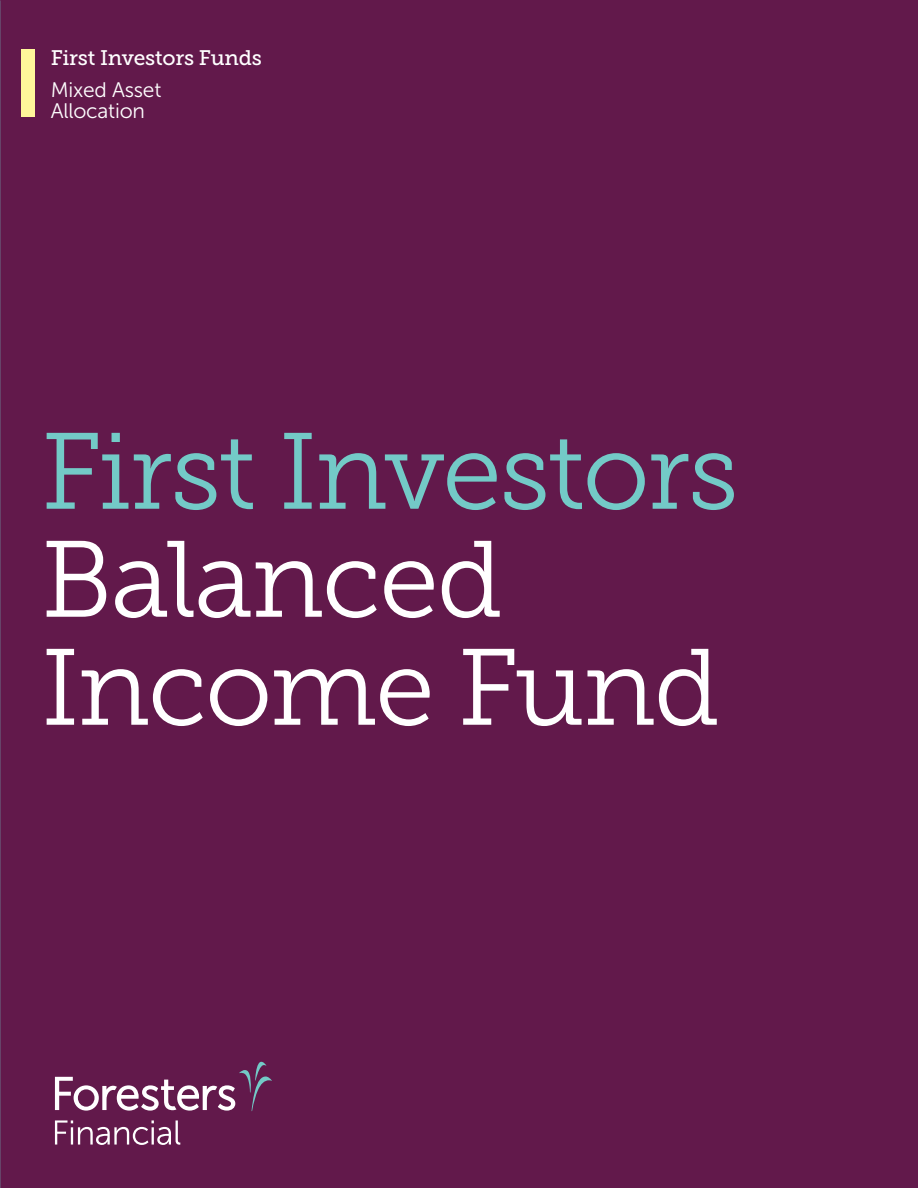
<style>
.page{position:relative;width:918px;height:1188px;background:#62194b}
.page>*{position:absolute;margin:0;border:0;box-sizing:border-box;transform-origin:0 0}
.t1{font:108px/108px "Museo Slab 300";letter-spacing:-.02em;color:#fff}
.Product_Descriptor{font:21px/21px "Museo Sans 300";letter-spacing:-.01em;color:#fff}
.Product_Title{font:21px "Museo Slab 500";letter-spacing:-.01em;color:#fff}
.s1{color:#73cac7}
</style>
<div class="page">
<div style="left:22px;top:50px;width:13px;height:67px;background:#fff79a"></div>
<svg style="left:55px;top:1062px;width:217px;height:49px"></svg>
<svg style="left:55px;top:1120px;width:125px;height:25px"></svg>
<p class="Product_Title" style="left:51px;top:47px;width:213px">First Investors Funds</p>
<p class="Product_Descriptor" style="left:51px;top:80px;width:112px">Mixed Asset<br>Allocation</p>
<p class="t1" style="left:41px;top:418px;width:700px"><span class="s1">First Investors<br></span>Balanced<br>Income Fund</p>
</div>
